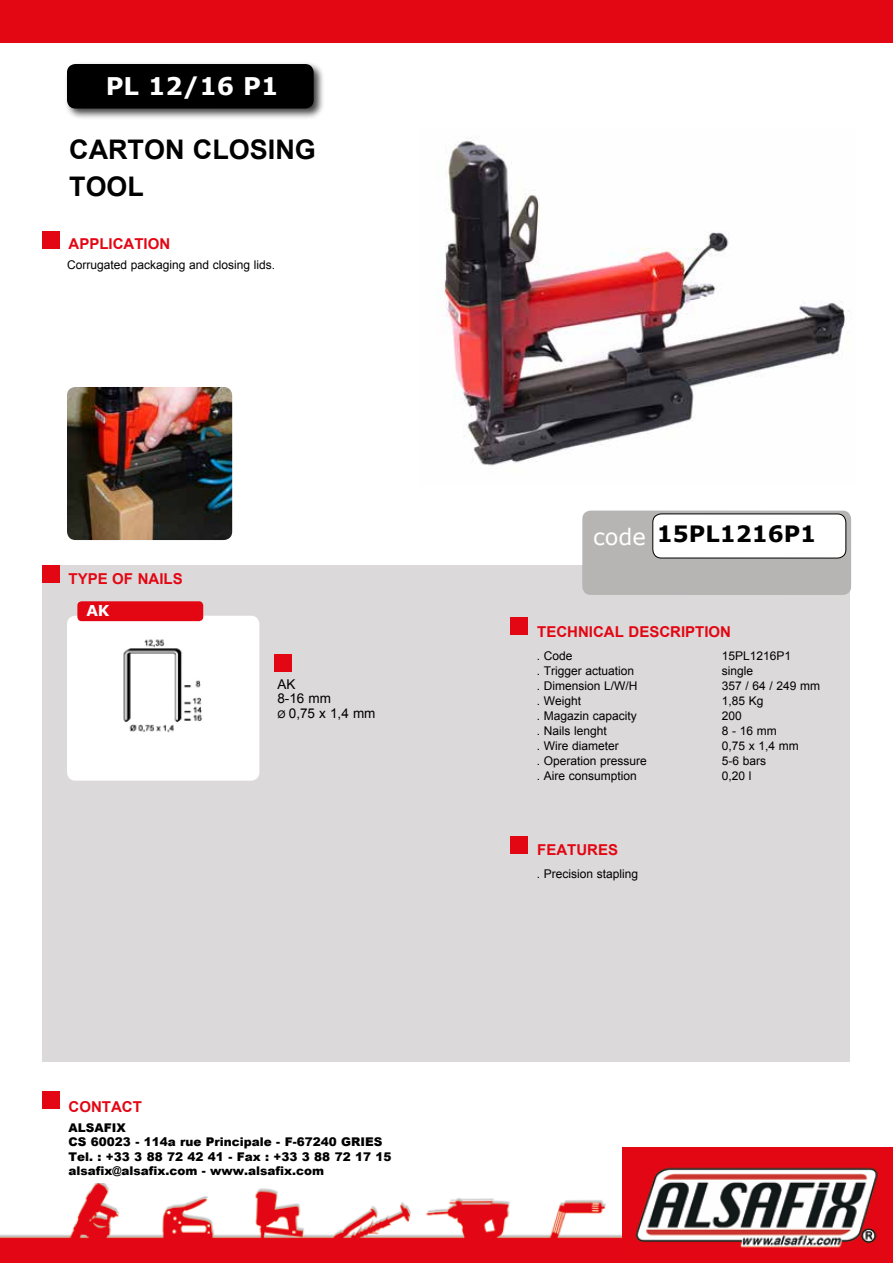
<style>
.page{position:relative;width:893px;height:1263px;background:#fff}
.page>*{position:absolute;margin:0;border:0;box-sizing:border-box;transform-origin:0 0}
.t1{font:700 27px/37.3px "Arial";color:#000}
.t2{font:700 24.3px "Verdana";color:#fff}
.t3{font:700 22.5px "Verdana";color:#000}
.t4{font:22.5px "Verdana";color:#fff}
.t5{font:700 15px "Arial";color:#e30613}
.t6{font:700 15px "Verdana";color:#fff}
.t7{font:13.5px/13.5px "Arial";color:#000}
.t8{font:12px "Arial";color:#000}
.t9{font:900 12px/14.4px "Arial";color:#000}
.s1{font-size:10.5px}
</style>
<div class="page">
<img style="left:437px;top:138px;width:412px;height:328px">
<div style="left:43px;top:566px;width:807px;height:496px;background:#dbd9d9"></div>
<div style="left:67px;top:616px;width:192px;height:165px;background:#fff;border-radius:9px"></div>
<img style="left:123px;top:639px;width:80px;height:94px">
<div style="left:0;top:0;width:893px;height:43px;background:#e30613"></div>
<img style="left:0;top:1183px;width:622px;height:80px">
<div style="left:622px;top:1148px;width:271px;height:115px;background:#e30613"></div>
<img style="left:635px;top:1167px;width:243px;height:81px">
<div style="left:64px;top:61px;width:261px;height:59px;background:#000;opacity:.75"></div>
<div style="left:67px;top:64px;width:247px;height:45px;background:#000;border-radius:9px"></div>
<div style="left:77px;top:601px;width:126px;height:20px;background:#e30613;border-radius:4px"></div>
<img style="left:67px;top:387px;width:165px;height:153px">
<div style="left:582px;top:510px;width:269px;height:85px;background:#b7b4b4;border-radius:9px"></div>
<div style="left:653px;top:514px;width:193px;height:44px;background:#fff;border-radius:9px"></div>
<div style="left:652px;top:513px;width:194px;height:45px;border:1px solid #000;border-radius:9px"></div>
<div style="left:43px;top:232px;width:17px;height:17px;background:#e30613"></div>
<div style="left:275px;top:654px;width:17px;height:17px;background:#e30613"></div>
<div style="left:510px;top:618px;width:17px;height:17px;background:#e30613"></div>
<div style="left:43px;top:565px;width:17px;height:17px;background:#e30613"></div>
<div style="left:510px;top:837px;width:17px;height:17px;background:#e30613"></div>
<div style="left:43px;top:1092px;width:17px;height:17px;background:#e30613"></div>
<h2 class="t2" style="left:106px;top:68px;width:174px">PL 12/16 P1</h2>
<h1 class="t1" style="left:69px;top:131px;width:248px">CARTON CLOSING<br>TOOL</h1>
<p class="t5" style="left:69px;top:234px;width:103px">APPLICATION</p>
<p class="t8" style="left:67px;top:257px;width:210px">Corrugated packaging and closing lids.</p>
<p class="t5" style="left:69px;top:569px;width:116px">TYPE OF NAILS</p>
<p class="t6" style="left:86px;top:600px;width:25px">AK</p>
<p class="t7" style="left:277px;top:678px;width:55px">AK<br>8-16 mm</p>
<p class="t7" style="left:277px;top:706px;width:100px"><span class="s1">Ø</span> 0,75 x 1,4 mm</p>
<p class="t5" style="left:69px;top:1097px;width:75px">CONTACT</p>
<p class="t9" style="left:69px;top:1120px;width:325px">ALSAFIX<br>CS 60023 - 114a rue Principale - F-67240 GRIES Tel. : +33 3 88 72 42 41 - Fax : +33 3 88 72 17 15 alsafix@alsafix.com - www.alsafix.com</p>
<h3 class="t4" style="left:593px;top:521px;width:54px">code</h3>
<h3 class="t3" style="left:657px;top:518px;width:161px">15PL1216P1</h3>
<p class="t5" style="left:537px;top:622px;width:195px">TECHNICAL DESCRIPTION</p>
<p class="t8" style="left:537px;top:648px;width:37px">. Code</p>
<p class="t8" style="left:722px;top:648px;width:71px">15PL1216P1</p>
<p class="t8" style="left:537px;top:663px;width:99px">. Trigger actuation</p>
<p class="t8" style="left:722px;top:663px;width:33px">single</p>
<p class="t8" style="left:537px;top:678px;width:102px">. Dimension L/W/H</p>
<p class="t8" style="left:722px;top:678px;width:100px">357 / 64 / 249 mm</p>
<p class="t8" style="left:537px;top:693px;width:46px">. Weight</p>
<p class="t8" style="left:722px;top:693px;width:43px">1,85 Kg</p>
<p class="t8" style="left:537px;top:708px;width:102px">. Magazin capacity</p>
<p class="t8" style="left:722px;top:708px;width:22px">200</p>
<p class="t8" style="left:537px;top:723px;width:72px">. Nails lenght</p>
<p class="t8" style="left:722px;top:723px;width:57px">8 - 16 mm</p>
<p class="t8" style="left:537px;top:738px;width:84px">. Wire diameter</p>
<p class="t8" style="left:722px;top:738px;width:79px">0,75 x 1,4 mm</p>
<p class="t8" style="left:537px;top:753px;width:112px">. Operation pressure</p>
<p class="t8" style="left:722px;top:753px;width:46px">5-6 bars</p>
<p class="t8" style="left:537px;top:768px;width:102px">. Aire consumption</p>
<p class="t8" style="left:722px;top:768px;width:31px">0,20 l</p>
<p class="t5" style="left:537px;top:840px;width:82px">FEATURES</p>
<p class="t8" style="left:537px;top:866px;width:103px">. Precision stapling</p>
</div>
